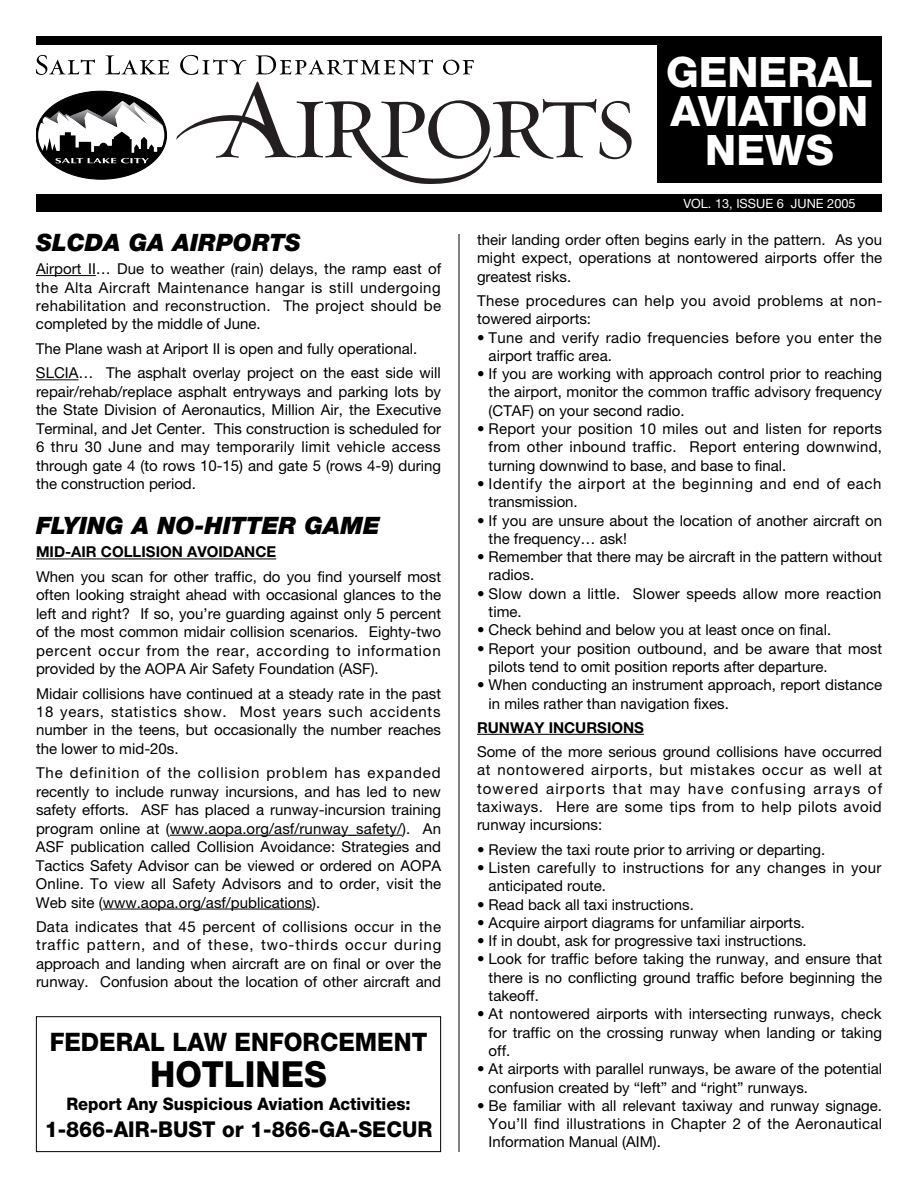
<style>
.page{position:relative;width:918px;height:1188px;background:#fff}
.page>*{position:absolute;margin:0;border:0;box-sizing:border-box;transform-origin:0 0}
.t1{font:800 42px/39px "Helvetica Neue";color:#fff;text-align:center}
.t2{font:800 36px "Helvetica Neue";color:#000;scale:.95 1}
.t3{font:800 25.5px "Helvetica Neue";color:#000;scale:.95 1}
.t4{font:italic 900 24px "Helvetica Neue";color:#000}
.t5{font:800 21.9px "Helvetica Neue";color:#000;scale:.95 1}
.t6{font:800 17.25px "Helvetica Neue";color:#000;scale:.95 1}
.t7{font:15px/18.5px "Helvetica Neue";color:#000;text-align:justify}
.t8{font:15px/18.3px "Helvetica Neue";letter-spacing:.02em;color:#000}
.t9{font:15px/18.3px "Helvetica Neue";letter-spacing:.025em;color:#000}
.t10{font:15px/18.3px "Helvetica Neue";letter-spacing:.04em;color:#000}
.t11{font:700 15px "Helvetica Neue";color:#000}
.t12{font:12.75px "Helvetica Neue";color:#fff}
</style>
<div class="page">
<hr style="left:477px;top:734px;width:167px;height:1px;background:#000">
<hr style="left:36px;top:275px;width:60px;height:1px;background:#000">
<hr style="left:36px;top:379px;width:43px;height:1px;background:#000">
<hr style="left:36px;top:559px;width:240px;height:1px;background:#000">
<hr style="left:170px;top:835px;width:232px;height:1px;background:#000">
<hr style="left:103px;top:909px;width:209px;height:1px;background:#000">
<div style="left:36px;top:194px;width:846px;height:18px;background:#000"></div>
<div style="left:36px;top:36px;width:846px;height:9px;background:#000"></div>
<hr style="left:459px;top:234px;width:1px;height:918px;background:#000">
<div style="left:657px;top:39px;width:225px;height:143px;background:#000"></div>
<svg style="left:176px;top:82px;width:456px;height:102px"></svg>
<svg style="left:36px;top:91px;width:131px;height:88px"></svg>
<svg style="left:36px;top:55px;width:59px;height:20px"></svg>
<svg style="left:105px;top:55px;width:64px;height:20px"></svg>
<svg style="left:180px;top:55px;width:66px;height:20px"></svg>
<svg style="left:256px;top:55px;width:177px;height:20px"></svg>
<svg style="left:443px;top:60px;width:31px;height:15px"></svg>
<div style="left:36px;top:1016px;width:405px;height:136px;border:1px solid #000"></div>
<h3 class="t4" style="left:36px;top:234px;width:266px">SLCDA GA AIRPORTS</h3>
<p class="t7" style="left:36px;top:261px;width:407px">Airport II… Due to weather (rain) delays, the ramp east of the Alta Aircraft Maintenance hangar is still undergoing rehabilitation and reconstruction. The project should be completed by the middle of June.</p>
<p class="t7" style="left:36px;top:338px;width:406px;line-height:24.5px">The Plane wash at Ariport II is open and fully operational.<br>SLCIA… The asphalt overlay project on the east side will</p>
<p class="t7" style="left:36px;top:384px;width:407px">repair/rehab/replace asphalt entryways and parking lots by the State Division of Aeronautics, Million Air, the Executive Terminal, and Jet Center. This construction is scheduled for 6 thru 30 June and may temporarily limit vehicle access through gate 4 (to rows 10-15) and gate 5 (rows 4-9) during the construction period.</p>
<h3 class="t4" style="left:36px;top:517px;width:346px">FLYING A NO-HITTER GAME</h3>
<p class="t11" style="left:36px;top:547px;width:242px">MID-AIR COLLISION AVOIDANCE</p>
<p class="t7" style="left:36px;top:569px;width:407px">When you scan for other traffic, do you find yourself most often looking straight ahead with occasional glances to the left and right? If so, you’re guarding against only 5 percent of the most common midair collision scenarios. Eighty-two percent occur from the rear, according to information provided by the AOPA Air Safety Foundation (ASF).</p>
<p class="t7" style="left:36px;top:685px;width:407px">Midair collisions have continued at a steady rate in the past 18 years, statistics show. Most years such accidents number in the teens, but occasionally the number reaches the lower to mid-20s.</p>
<p class="t7" style="left:36px;top:765px;width:407px">The definition of the collision problem has expanded recently to include runway incursions, and has led to new safety efforts. ASF has placed a runway-incursion training program online at (www.aopa.org/asf/runway_safety/). An ASF publication called Collision Avoidance: Strategies and Tactics Safety Advisor can be viewed or ordered on AOPA Online. To view all Safety Advisors and to order, visit the Web site (www.aopa.org/asf/publications).</p>
<p class="t7" style="left:36px;top:919px;width:407px">Data indicates that 45 percent of collisions occur in the traffic pattern, and of these, two-thirds occur during approach and landing when aircraft are on final or over the runway. Confusion about the location of other aircraft and</p>
<h3 class="t3" style="left:50px;top:1033px;width:399px">FEDERAL LAW ENFORCEMENT</h3>
<h2 class="t2" style="left:150px;top:1061px;width:188px">HOTLINES</h2>
<p class="t6" style="left:66px;top:1097px;width:364px">Report Any Suspicious Aviation Activities:</p>
<h3 class="t5" style="left:45px;top:1121px;width:410px">1-866-AIR-BUST or 1-866-GA-SECUR</h3>
<h1 class="t1" style="left:666px;top:56px;width:208px">GENERAL<br>AVIATION<br>NEWS</h1>
<p class="t12" style="left:683px;top:199px;width:174px">VOL. 13, ISSUE 6 JUNE 2005</p>
<p class="t7" style="left:477px;top:232px;width:407px">their landing order often begins early in the pattern. As you might expect, operations at nontowered airports offer the greatest risks.</p>
<p class="t9" style="left:477px;top:293px;width:407px">These procedures can help you avoid problems at non&shy;towered airports:</p>
<p class="t8" style="left:489px;top:329px;width:395px;text-indent:-12px">• Tune and verify radio frequencies before you enter the airport traffic area.</p>
<p class="t7" style="left:489px;top:366px;width:395px;text-indent:-12px">• If you are working with approach control prior to reaching the airport, monitor the common traffic advisory frequency (CTAF) on your second radio.</p>
<p class="t7" style="left:489px;top:421px;width:395px;text-indent:-12px">• Report your position 10 miles out and listen for reports from other inbound traffic. Report entering downwind, turning downwind to base, and base to final.</p>
<p class="t10" style="left:489px;top:476px;width:395px;text-indent:-12px">• Identify the airport at the beginning and end of each transmission.</p>
<p class="t7" style="left:489px;top:512px;width:395px;text-indent:-12px">• If you are unsure about the location of another aircraft on the frequency… ask!</p>
<p class="t7" style="left:489px;top:549px;width:395px;text-indent:-12px">• Remember that there may be aircraft in the pattern without radios.</p>
<p class="t7" style="left:489px;top:586px;width:395px;text-indent:-12px">• Slow down a little. Slower speeds allow more reaction time.</p>
<p class="t7" style="left:477px;top:622px;width:356px">• Check behind and below you at least once on final.</p>
<p class="t7" style="left:489px;top:641px;width:395px;text-indent:-12px">• Report your position outbound, and be aware that most pilots tend to omit position reports after departure.</p>
<p class="t7" style="left:489px;top:677px;width:395px;text-indent:-12px">• When conducting an instrument approach, report distance in miles rather than navigation fixes.</p>
<p class="t11" style="left:477px;top:722px;width:168px">RUNWAY INCURSIONS</p>
<p class="t7" style="left:477px;top:744px;width:407px">Some of the more serious ground collisions have occurred at nontowered airports, but mistakes occur as well at towered airports that may have confusing arrays of taxiways. Here are some tips from to help pilots avoid runway incursions:</p>
<p class="t7" style="left:477px;top:842px;width:350px">• Review the taxi route prior to arriving or departing.</p>
<p class="t8" style="left:489px;top:860px;width:394px;text-indent:-12px">• Listen carefully to instructions for any changes in your anticipated route.</p>
<p class="t7" style="left:477px;top:896px;width:218px">• Read back all taxi instructions.</p>
<p class="t7" style="left:477px;top:915px;width:330px">• Acquire airport diagrams for unfamiliar airports.</p>
<p class="t7" style="left:477px;top:933px;width:331px">• If in doubt, ask for progressive taxi instructions.</p>
<p class="t7" style="left:489px;top:951px;width:395px;text-indent:-12px">• Look for traffic before taking the runway, and ensure that there is no conflicting ground traffic before beginning the takeoff.</p>
<p class="t7" style="left:489px;top:1006px;width:395px;text-indent:-12px">• At nontowered airports with intersecting runways, check for traffic on the crossing runway when landing or taking off.</p>
<p class="t7" style="left:489px;top:1061px;width:395px;text-indent:-12px">• At airports with parallel runways, be aware of the potential confusion created by “left” and “right” runways.</p>
<p class="t7" style="left:489px;top:1098px;width:395px;text-indent:-12px">• Be familiar with all relevant taxiway and runway signage.<br>You’ll find illustrations in Chapter 2 of the Aeronautical Information Manual (AIM).</p>
</div>
